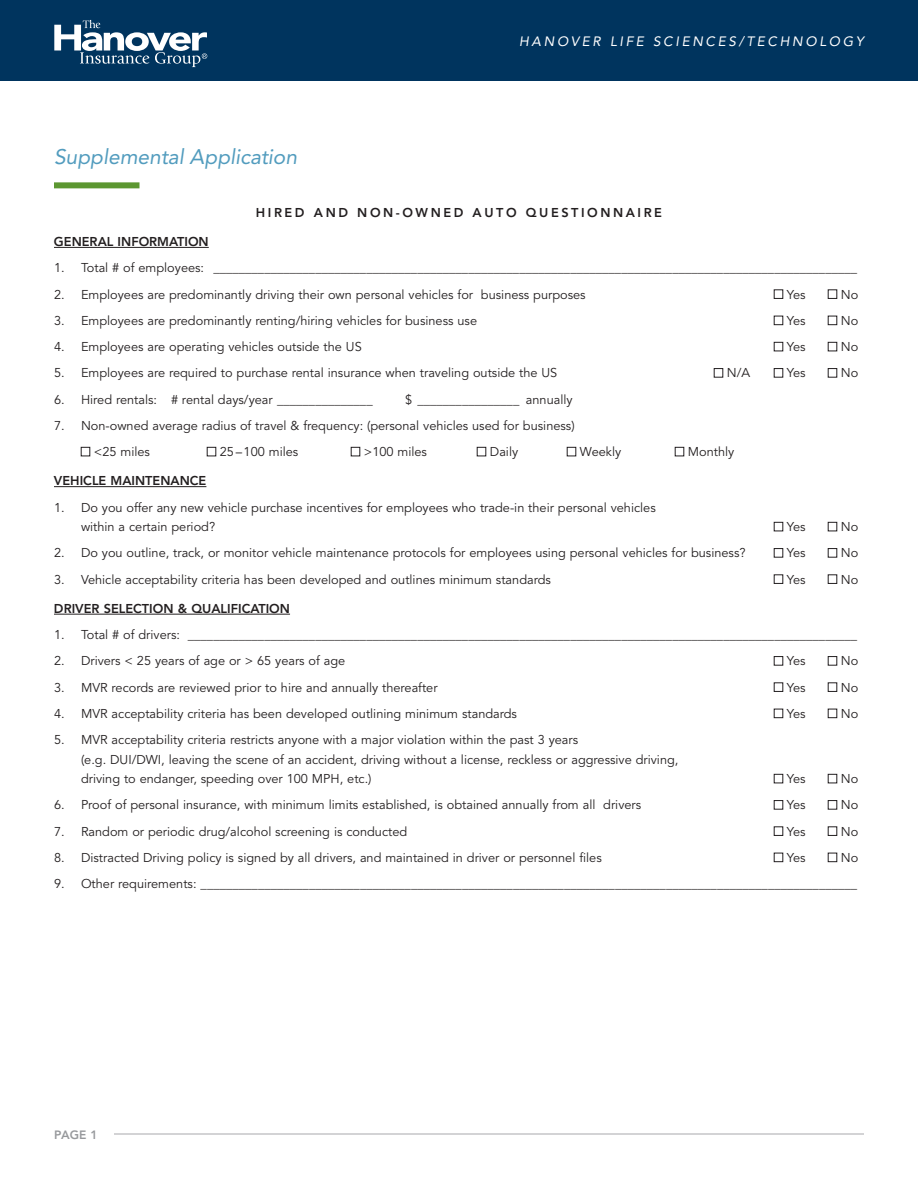
<style>
.page{position:relative;width:918px;height:1188px;background:#fff}
.page>*{position:absolute;margin:0;border:0;box-sizing:border-box;transform-origin:0 0}
.Segment_Head{font:italic 21px "Avenir LT Std";letter-spacing:-.005em;color:#529cbe}
.Page_Title{font:italic 13.5px "Avenir LT Std";letter-spacing:.2em;color:#fff}
.L1_Bullet_Y_N{font:12.75px/19.5px "Avenir LT Std";color:#231f20}
.L1_Bullet_-_Ruled{font:12.75px "Avenir LT Std";color:#231f20}
.Head_-_All_cap_under{font:800 12.75px "Avenir LT Std";color:#231f20}
.Head_-_All_cap_under-2{font:800 12.75px "Avenir LT Std";letter-spacing:.2em;color:#231f20}
.t1{font:800 12px "Avenir LT Std";color:#97999c}
</style>
<div class="page">
<hr style="left:114px;top:1134px;width:750px;height:1px;background:#a8a9ad">
<div style="left:0;top:0;width:918px;height:81px;background:#00345e"></div>
<svg style="left:54px;top:20px;width:153px;height:47px"></svg>
<div style="left:54px;top:182px;width:86px;height:6px;background:#5c9731"></div>
<hr style="left:54px;top:247px;width:155px;height:1px;background:#231f20">
<hr style="left:54px;top:486px;width:152px;height:1px;background:#231f20">
<hr style="left:54px;top:614px;width:236px;height:1px;background:#231f20">
<div style="left:774px;top:290px;width:9px;height:9px;border:1px solid #231f20"></div>
<div style="left:828px;top:290px;width:9px;height:9px;border:1px solid #231f20"></div>
<div style="left:774px;top:316px;width:9px;height:9px;border:1px solid #231f20"></div>
<div style="left:828px;top:316px;width:9px;height:9px;border:1px solid #231f20"></div>
<div style="left:774px;top:342px;width:9px;height:9px;border:1px solid #231f20"></div>
<div style="left:828px;top:342px;width:9px;height:9px;border:1px solid #231f20"></div>
<div style="left:714px;top:368px;width:9px;height:9px;border:1px solid #231f20"></div>
<div style="left:774px;top:368px;width:9px;height:9px;border:1px solid #231f20"></div>
<div style="left:828px;top:368px;width:9px;height:9px;border:1px solid #231f20"></div>
<div style="left:81px;top:447px;width:9px;height:9px;border:1px solid #231f20"></div>
<div style="left:207px;top:447px;width:9px;height:9px;border:1px solid #231f20"></div>
<div style="left:351px;top:447px;width:9px;height:9px;border:1px solid #231f20"></div>
<div style="left:477px;top:447px;width:9px;height:9px;border:1px solid #231f20"></div>
<div style="left:567px;top:447px;width:9px;height:9px;border:1px solid #231f20"></div>
<div style="left:675px;top:447px;width:9px;height:9px;border:1px solid #231f20"></div>
<div style="left:774px;top:522px;width:9px;height:9px;border:1px solid #231f20"></div>
<div style="left:828px;top:522px;width:9px;height:9px;border:1px solid #231f20"></div>
<div style="left:774px;top:548px;width:9px;height:9px;border:1px solid #231f20"></div>
<div style="left:828px;top:548px;width:9px;height:9px;border:1px solid #231f20"></div>
<div style="left:774px;top:575px;width:9px;height:9px;border:1px solid #231f20"></div>
<div style="left:828px;top:575px;width:9px;height:9px;border:1px solid #231f20"></div>
<div style="left:774px;top:656px;width:9px;height:9px;border:1px solid #231f20"></div>
<div style="left:828px;top:656px;width:9px;height:9px;border:1px solid #231f20"></div>
<div style="left:774px;top:683px;width:9px;height:9px;border:1px solid #231f20"></div>
<div style="left:828px;top:683px;width:9px;height:9px;border:1px solid #231f20"></div>
<div style="left:774px;top:709px;width:9px;height:9px;border:1px solid #231f20"></div>
<div style="left:828px;top:709px;width:9px;height:9px;border:1px solid #231f20"></div>
<div style="left:774px;top:774px;width:9px;height:9px;border:1px solid #231f20"></div>
<div style="left:828px;top:774px;width:9px;height:9px;border:1px solid #231f20"></div>
<div style="left:774px;top:800px;width:9px;height:9px;border:1px solid #231f20"></div>
<div style="left:828px;top:800px;width:9px;height:9px;border:1px solid #231f20"></div>
<div style="left:774px;top:827px;width:9px;height:9px;border:1px solid #231f20"></div>
<div style="left:828px;top:827px;width:9px;height:9px;border:1px solid #231f20"></div>
<div style="left:774px;top:853px;width:9px;height:9px;border:1px solid #231f20"></div>
<div style="left:828px;top:853px;width:9px;height:9px;border:1px solid #231f20"></div>
<p class="Page_Title" style="left:519px;top:33px;width:346px">HANOVER LIFE SCIENCES/TECHNOLOGY</p>
<p class="Segment_Head" style="left:54px;top:145px;width:245px">Supplemental Application</p>
<p class="Head_-_All_cap_under-2" style="left:256px;top:205px;width:408px">HIRED AND NON-OWNED AUTO QUESTIONNAIRE</p>
<p class="Head_-_All_cap_under" style="left:54px;top:234px;width:156px">GENERAL INFORMATION</p>
<p class="L1_Bullet_-_Ruled" style="left:54px;top:261px;width:805px">1. Total # of employees: _____________________________________________________________________________________________________</p>
<p class="L1_Bullet_Y_N" style="left:54px;top:285px;width:533px">2. Employees are predominantly driving their own personal vehicles for business purposes</p>
<p class="L1_Bullet_Y_N" style="left:787px;top:285px;width:20px">Yes</p>
<p class="L1_Bullet_Y_N" style="left:841px;top:285px;width:19px">No</p>
<p class="L1_Bullet_Y_N" style="left:54px;top:311px;width:425px">3. Employees are predominantly renting/hiring vehicles for business use</p>
<p class="L1_Bullet_Y_N" style="left:787px;top:311px;width:20px">Yes</p>
<p class="L1_Bullet_Y_N" style="left:841px;top:311px;width:19px">No</p>
<p class="L1_Bullet_Y_N" style="left:54px;top:337px;width:309px">4. Employees are operating vehicles outside the US</p>
<p class="L1_Bullet_Y_N" style="left:787px;top:337px;width:20px">Yes</p>
<p class="L1_Bullet_Y_N" style="left:841px;top:337px;width:19px">No</p>
<p class="L1_Bullet_Y_N" style="left:54px;top:364px;width:505px">5. Employees are required to purchase rental insurance when traveling outside the US</p>
<p class="L1_Bullet_Y_N" style="left:727px;top:364px;width:25px">N/A</p>
<p class="L1_Bullet_Y_N" style="left:787px;top:364px;width:20px">Yes</p>
<p class="L1_Bullet_Y_N" style="left:841px;top:364px;width:19px">No</p>
<p class="L1_Bullet_-_Ruled" style="left:54px;top:392px;width:320px">6. Hired rentals: # rental days/year _______________</p>
<p class="L1_Bullet_-_Ruled" style="left:405px;top:392px;width:169px">$ ________________ annually</p>
<p class="L1_Bullet_Y_N" style="left:54px;top:416px;width:522px">7. Non-owned average radius of travel &amp; frequency: (personal vehicles used for business)</p>
<p class="L1_Bullet_Y_N" style="left:94px;top:442px;width:58px">&lt;25 miles</p>
<p class="L1_Bullet_Y_N" style="left:220px;top:442px;width:80px">25–100 miles</p>
<p class="L1_Bullet_Y_N" style="left:364px;top:442px;width:65px">&gt;100 miles</p>
<p class="L1_Bullet_Y_N" style="left:490px;top:442px;width:30px">Daily</p>
<p class="L1_Bullet_Y_N" style="left:580px;top:442px;width:43px">Weekly</p>
<p class="L1_Bullet_Y_N" style="left:688px;top:442px;width:48px">Monthly</p>
<p class="Head_-_All_cap_under" style="left:54px;top:473px;width:154px">VEHICLE MAINTENANCE</p>
<p class="L1_Bullet_Y_N" style="left:81px;top:498px;width:576px;text-indent:-27px">1. Do you offer any new vehicle purchase incentives for employees who trade-in their personal vehicles within a certain period?</p>
<p class="L1_Bullet_Y_N" style="left:787px;top:517px;width:20px">Yes</p>
<p class="L1_Bullet_Y_N" style="left:841px;top:517px;width:19px">No</p>
<p class="L1_Bullet_Y_N" style="left:54px;top:544px;width:693px">2. Do you outline, track, or monitor vehicle maintenance protocols for employees using personal vehicles for business?</p>
<p class="L1_Bullet_Y_N" style="left:787px;top:544px;width:20px">Yes</p>
<p class="L1_Bullet_Y_N" style="left:841px;top:544px;width:19px">No</p>
<p class="L1_Bullet_Y_N" style="left:54px;top:570px;width:498px">3. Vehicle acceptability criteria has been developed and outlines minimum standards</p>
<p class="L1_Bullet_Y_N" style="left:787px;top:570px;width:20px">Yes</p>
<p class="L1_Bullet_Y_N" style="left:841px;top:570px;width:19px">No</p>
<p class="Head_-_All_cap_under" style="left:54px;top:601px;width:238px">DRIVER SELECTION &amp; QUALIFICATION</p>
<p class="L1_Bullet_-_Ruled" style="left:54px;top:627px;width:805px">1. Total # of drivers: _________________________________________________________________________________________________________</p>
<p class="L1_Bullet_Y_N" style="left:54px;top:652px;width:293px">2. Drivers &lt; 25 years of age or &gt; 65 years of age</p>
<p class="L1_Bullet_Y_N" style="left:787px;top:652px;width:20px">Yes</p>
<p class="L1_Bullet_Y_N" style="left:841px;top:652px;width:19px">No</p>
<p class="L1_Bullet_Y_N" style="left:54px;top:678px;width:385px">3. MVR records are reviewed prior to hire and annually thereafter</p>
<p class="L1_Bullet_Y_N" style="left:787px;top:678px;width:20px">Yes</p>
<p class="L1_Bullet_Y_N" style="left:841px;top:678px;width:19px">No</p>
<p class="L1_Bullet_Y_N" style="left:54px;top:704px;width:465px">4. MVR acceptability criteria has been developed outlining minimum standards</p>
<p class="L1_Bullet_Y_N" style="left:787px;top:704px;width:20px">Yes</p>
<p class="L1_Bullet_Y_N" style="left:841px;top:704px;width:19px">No</p>
<p class="L1_Bullet_Y_N" style="left:81px;top:730px;width:599px;text-indent:-27px">5. MVR acceptability criteria restricts anyone with a major violation within the past 3 years<br>(e.g. DUI/DWI, leaving the scene of an accident, driving without a license, reckless or aggressive driving, driving to endanger, speeding over 100 MPH, etc.)</p>
<p class="L1_Bullet_Y_N" style="left:787px;top:769px;width:20px">Yes</p>
<p class="L1_Bullet_Y_N" style="left:841px;top:769px;width:19px">No</p>
<p class="L1_Bullet_Y_N" style="left:54px;top:796px;width:589px">6. Proof of personal insurance, with minimum limits established, is obtained annually from all drivers</p>
<p class="L1_Bullet_Y_N" style="left:787px;top:796px;width:20px">Yes</p>
<p class="L1_Bullet_Y_N" style="left:841px;top:796px;width:19px">No</p>
<p class="L1_Bullet_Y_N" style="left:54px;top:822px;width:355px">7. Random or periodic drug/alcohol screening is conducted</p>
<p class="L1_Bullet_Y_N" style="left:787px;top:822px;width:20px">Yes</p>
<p class="L1_Bullet_Y_N" style="left:841px;top:822px;width:19px">No</p>
<p class="L1_Bullet_Y_N" style="left:54px;top:848px;width:549px">8. Distracted Driving policy is signed by all drivers, and maintained in driver or personnel files</p>
<p class="L1_Bullet_Y_N" style="left:787px;top:848px;width:20px">Yes</p>
<p class="L1_Bullet_Y_N" style="left:841px;top:848px;width:19px">No</p>
<p class="L1_Bullet_-_Ruled" style="left:54px;top:876px;width:805px">9. Other requirements: _______________________________________________________________________________________________________</p>
<p class="t1" style="left:54px;top:1128px;width:45px">PAGE 1</p>
</div>
